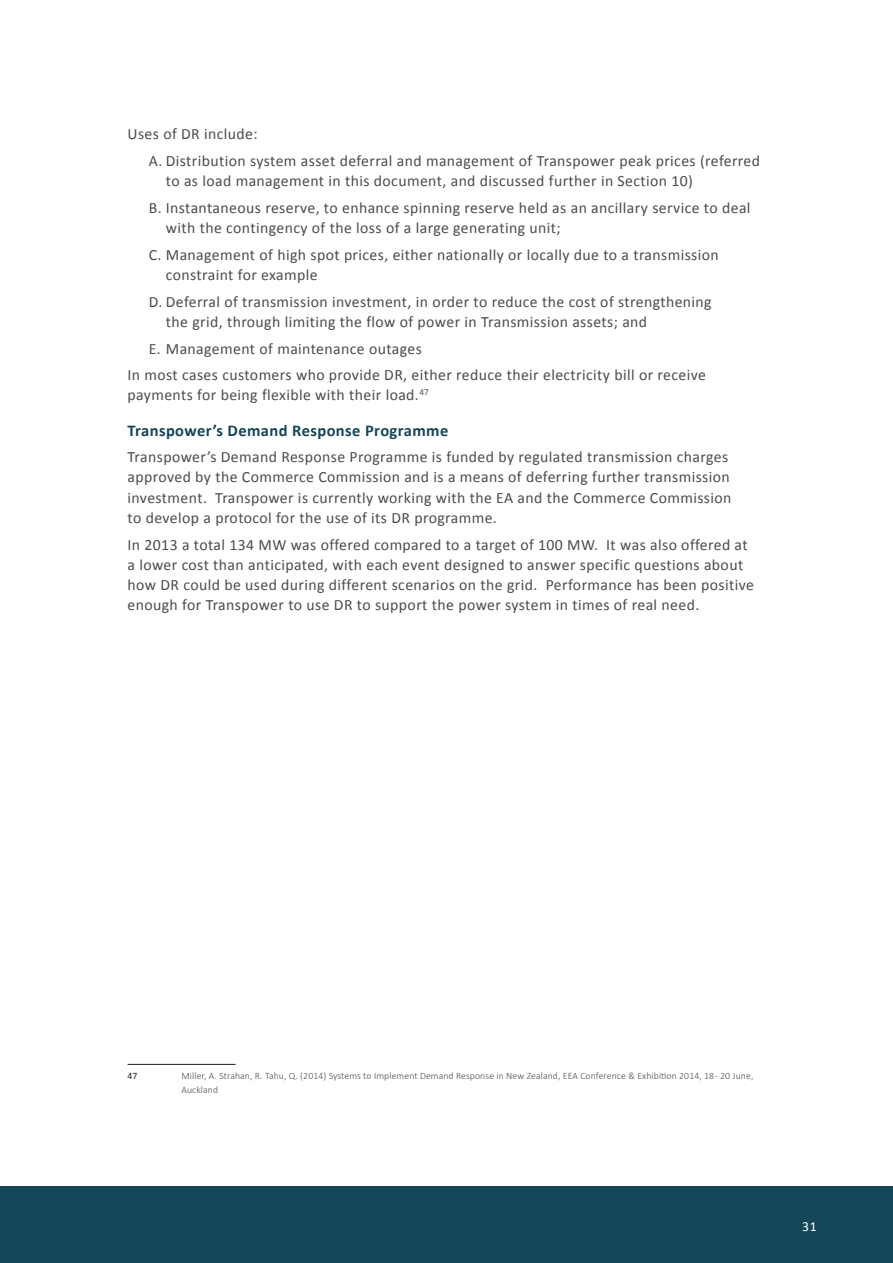
<style>
.page{position:relative;width:893px;height:1263px;background:#fff}
.page>*{position:absolute;margin:0;border:0;box-sizing:border-box;transform-origin:0 0}
.Subhead{font:700 16.5px "Calibri";letter-spacing:.025em;color:#134658}
.Body{font:15.75px/20.2px "Calibri";letter-spacing:.025em;color:#4b4c4d}
.t1{font:13.8px "Calibri";color:#fff}
.Footnote_text{font:300 9.75px/14.2px "Calibri";letter-spacing:.01em;color:#4b4c4d}
.Footnote_text-2{font:9.75px "Calibri";color:#231f20}
</style>
<div class="page">
<div style="left:0;top:1186px;width:893px;height:77px;background:#134658"></div>
<hr style="left:128px;top:1064px;width:108px;height:1px;background:#231f20">
<p class="Body" style="left:128px;top:124px;width:132px">Uses of DR include:</p>
<p class="Body" style="left:166px;top:151px;width:596px;text-indent:-17px">A. Distribution system asset deferral and management of Transpower peak prices (referred to as load management in this document, and discussed further in Section 10)</p>
<p class="Body" style="left:166px;top:198px;width:586px;text-indent:-17px">B. Instantaneous reserve, to enhance spinning reserve held as an ancillary service to deal with the contingency of the loss of a large generating unit;</p>
<p class="Body" style="left:166px;top:244px;width:554px;text-indent:-17px">C. Management of high spot prices, either nationally or locally due to a transmission constraint for example</p>
<p class="Body" style="left:166px;top:291px;width:547px;text-indent:-17px">D. Deferral of transmission investment, in order to reduce the cost of strengthening the grid, through limiting the flow of power in Transmission assets; and</p>
<p class="Body" style="left:149px;top:338px;width:275px">E. Management of maintenance outages</p>
<p class="Body" style="left:128px;top:365px;width:580px">In most cases customers who provide DR, either reduce their electricity bill or receive payments for being flexible with their load.<sup>47</sup></p>
<p class="Subhead" style="left:128px;top:420px;width:322px">Transpower’s Demand Response Programme</p>
<p class="Body" style="left:128px;top:447px;width:605px">Transpower’s Demand Response Programme is funded by regulated transmission charges approved by the Commerce Commission and is a means of deferring further transmission investment. Transpower is currently working with the EA and the Commerce Commission to develop a protocol for the use of its DR programme.</p>
<p class="Body" style="left:128px;top:534px;width:628px">In 2013 a total 134 MW was offered compared to a target of 100 MW. It was also offered at a lower cost than anticipated, with each event designed to answer specific questions about how DR could be used during different scenarios on the grid. Performance has been positive enough for Transpower to use DR to support the power system in times of real need.</p>
<p class="Footnote_text-2" style="left:128px;top:1069px;width:11px">47</p>
<p class="Footnote_text" style="left:182px;top:1068px;width:573px">Miller, A. Strahan, R. Tahu, Q. (2014) Systems to Implement Demand Response in New Zealand, EEA Conference &amp; Exhibition 2014, 18 - 20 June,<br>Auckland</p>
<p class="t1" style="left:802px;top:1218px;width:16px">31</p>
</div>
